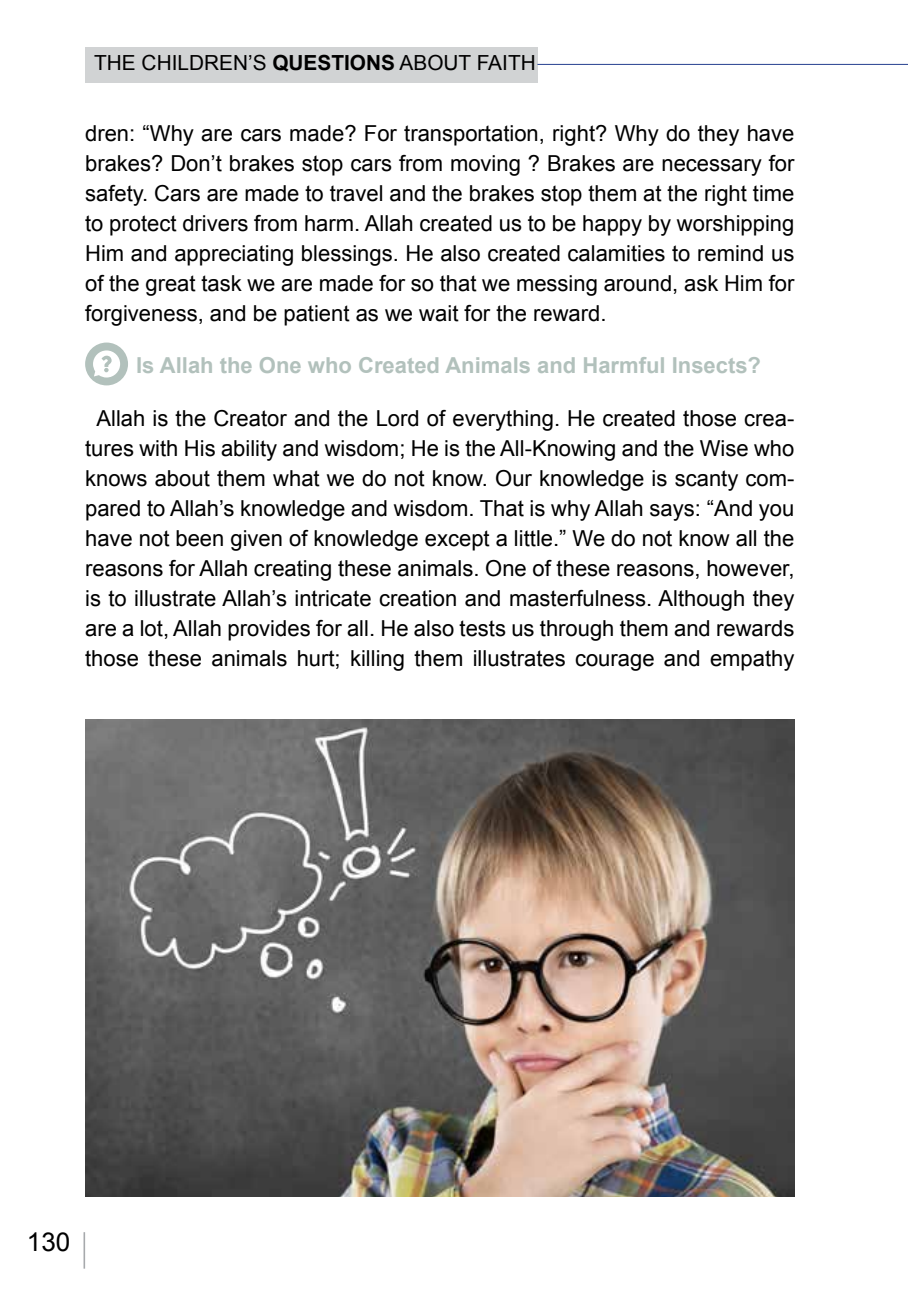
<style>
.page{position:relative;width:908px;height:1304px;background:#fff}
.page>*{position:absolute;margin:0;border:0;box-sizing:border-box;transform-origin:0 0}
.t1{font:26px "Arial";color:#000}
.t2{font:22px/30px "Arial";color:#000;text-align:justify}
.t3{font:700 22px "Arial";color:#b2c1bc}
.t4{font:20.8px "Arial";color:#000}
.s1{font-weight:700}
</style>
<div class="page">
<div style="left:85px;top:343px;width:43px;height:42px;background:#b2c1bc;border-radius:50%"></div>
<svg style="left:93px;top:350px;width:27px;height:28px"></svg>
<img style="left:85px;top:719px;width:709px;height:477px">
<hr style="left:83px;top:1232px;width:2px;height:37px;background:#a7a9ac">
<div style="left:85px;top:48px;width:452px;height:35px;background:#d1d3d4"></div>
<hr style="left:537px;top:64px;width:370px;height:1px;background:#25408f">
<p class="t4" style="left:94px;top:51px;width:443px">THE CHILDREN’S <span class="s1">QUESTIONS</span> ABOUT FAITH</p>
<p class="t2" style="left:85px;top:118px;width:710px">dren: “Why are cars made? For transportation, right? Why do they have brakes? Don’t brakes stop cars from moving ? Brakes are necessary for safety. Cars are made to travel and the brakes stop them at the right time to protect drivers from harm. Allah created us to be happy by worshipping Him and appreciating blessings. He also created calamities to remind us of the great task we are made for so that we messing around, ask Him for forgiveness, and be patient as we wait for the reward.</p>
<p class="t3" style="left:136px;top:354px;width:626px">Is Allah the One who Created Animals and Harmful Insects?</p>
<p class="t2" style="left:85px;top:403px;width:710px;text-align:center">Allah is the Creator and the Lord of everything. He created those crea&shy;tures with His ability and wisdom; He is the All-Knowing and the Wise who knows about them what we do not know. Our knowledge is scanty com&shy;pared to Allah’s knowledge and wisdom. That is why Allah says: “And you have not been given of knowledge except a little.” We do not know all the reasons for Allah creating these animals. One of these reasons, however, is to illustrate Allah’s intricate creation and masterfulness. Although they are a lot, Allah provides for all. He also tests us through them and rewards those these animals hurt; killing them illustrates courage and empathy</p>
<p class="t1" style="left:27px;top:1228px;width:45px">130</p>
</div>
